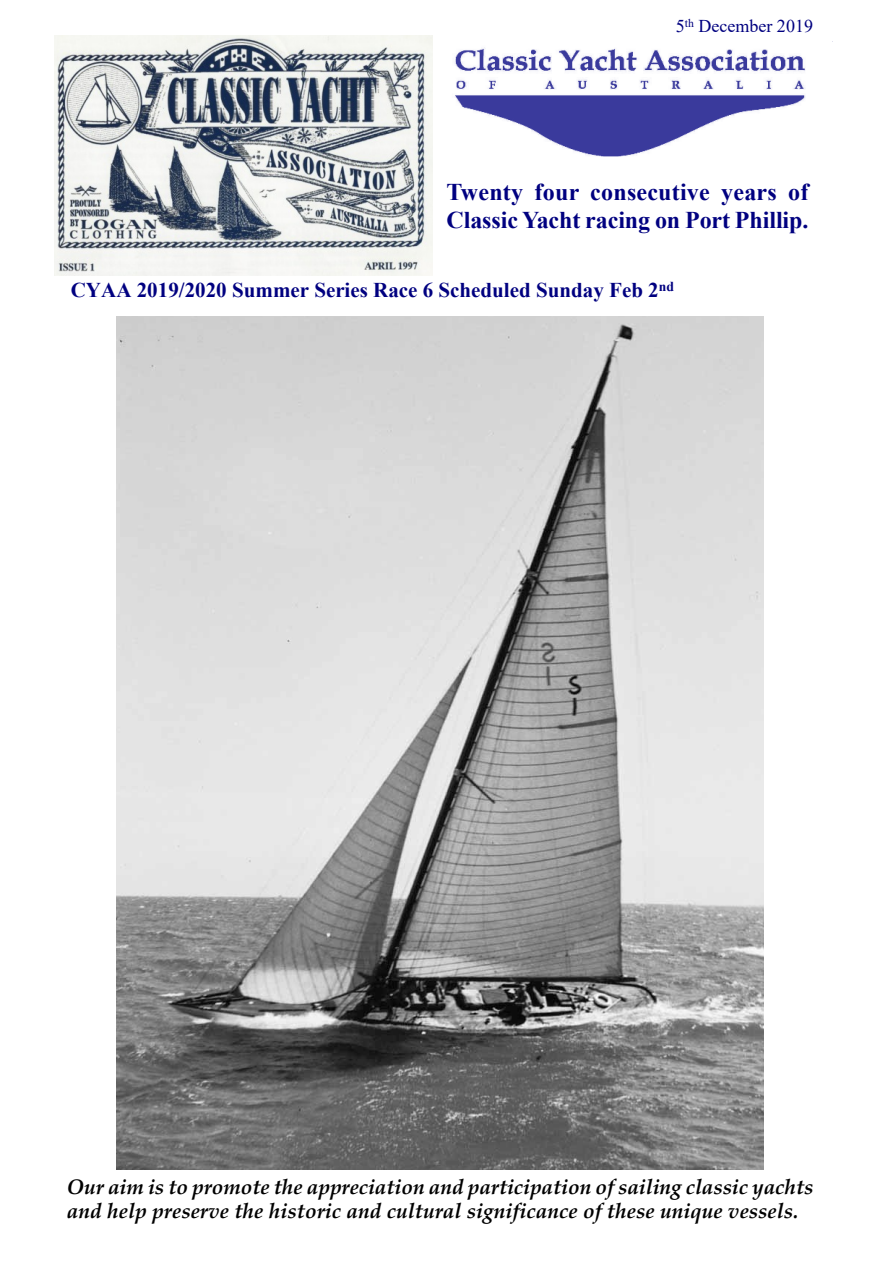
<style>
.page{position:relative;width:893px;height:1263px;background:#fff}
.page>*{position:absolute;margin:0;border:0;box-sizing:border-box;transform-origin:0 0}
.t1{font:700 24px/27.6px "Times New Roman";color:#000080}
.t2{font:italic 700 21px/24px "Palatino Linotype";letter-spacing:-.005em;color:#000}
.t3{font:700 21px "Times New Roman";color:#000080}
.t4{font:18px "Times New Roman";color:#000080}
</style>
<div class="page">
<img style="left:432px;top:41px;width:374px;height:115px">
<img style="left:54px;top:36px;width:378px;height:240px">
<img style="left:117px;top:316px;width:646px;height:853px">
<p class="t4" style="left:676px;top:20px;width:139px">5<sup>th</sup> December 2019</p>
<p class="t1" style="left:446px;top:181px;width:363px">Twenty four consecutive years of<br>Classic Yacht racing on Port Phillip.</p>
<p class="t3" style="left:71px;top:282px;width:605px">CYAA 2019/2020 Summer Series Race 6 Scheduled Sunday Feb 2<sup>nd</sup></p>
<p class="t2" style="left:67px;top:1177px;width:748px">Our aim is to promote the appreciation and participation of sailing classic yachts and help preserve the historic and cultural significance of these unique vessels.</p>
</div>
